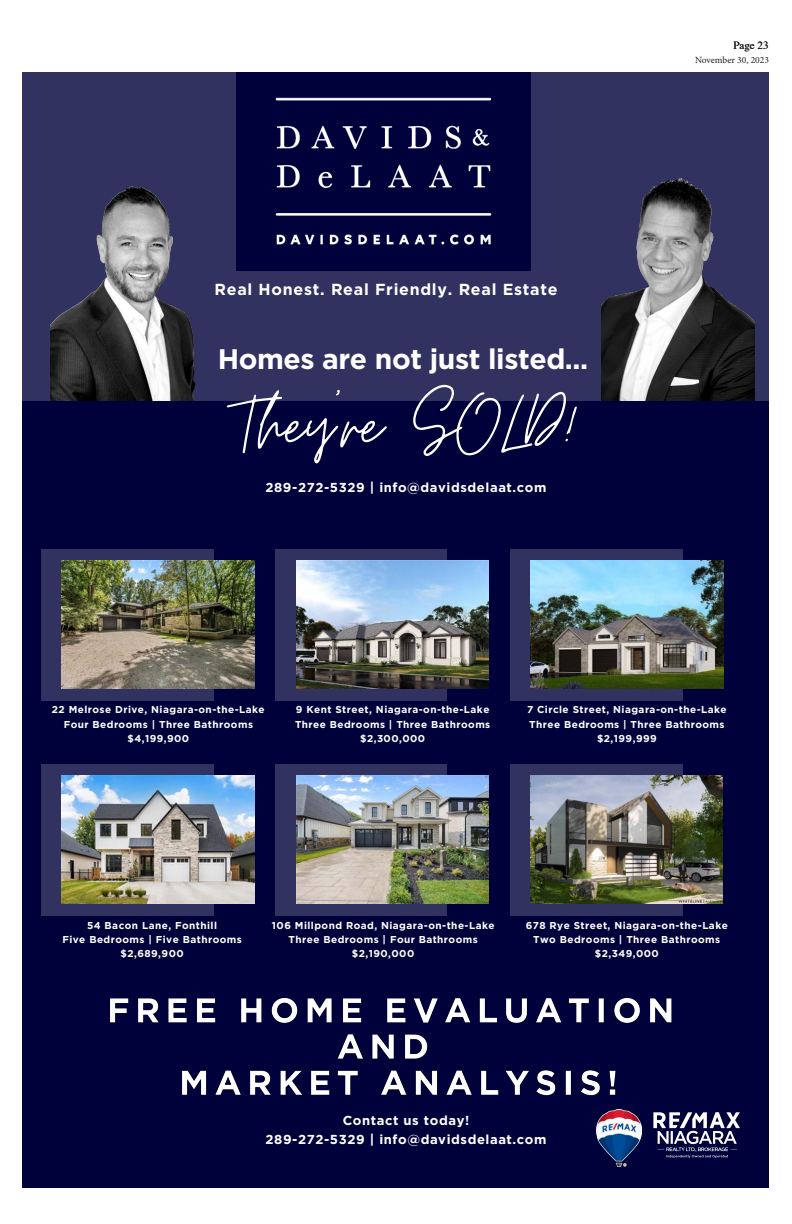
<style>
.page{position:relative;width:792px;height:1224px;background:#fff}
.page>*{position:absolute;margin:0;border:0;box-sizing:border-box;transform-origin:0 0}
.t1{font:88.3px "Moon Time";letter-spacing:-.015em;color:#fff}
.t2{font:700 28.2px "Gotham";letter-spacing:-.015em;color:#fff}
.t3{font:700 16px "Gotham";letter-spacing:.045em;color:#fff}
.t4{font:700 13px/18.8px "Gotham";letter-spacing:.045em;color:#fff;text-align:center}
.Folio_Line{font:11px "Times";color:#231f20}
.t5{font:700 10px/14.2px "Gotham";letter-spacing:.045em;color:#fff;text-align:center}
.Folio_Line-2{font:9.5px "Minion Pro";color:#231f20}
</style>
<div class="page">
<div style="left:22px;top:72px;width:747px;height:1116px;background:#00003b"></div>
<div style="left:22px;top:72px;width:747px;height:328px;background:#323261"></div>
<img style="left:236px;top:72px;width:294px;height:199px">
<div style="left:42px;top:549px;width:172px;height:152px;background:#323261"></div>
<img style="left:62px;top:561px;width:193px;height:128px">
<div style="left:276px;top:549px;width:171px;height:152px;background:#323261"></div>
<img style="left:296px;top:561px;width:193px;height:128px">
<div style="left:510px;top:549px;width:173px;height:152px;background:#323261"></div>
<img style="left:530px;top:561px;width:193px;height:128px">
<div style="left:42px;top:764px;width:172px;height:152px;background:#323261"></div>
<img style="left:62px;top:776px;width:193px;height:128px">
<div style="left:276px;top:764px;width:171px;height:152px;background:#323261"></div>
<img style="left:296px;top:776px;width:193px;height:128px">
<div style="left:510px;top:764px;width:173px;height:151px;background:#323261"></div>
<img style="left:530px;top:775px;width:193px;height:129px">
<img style="left:596px;top:1109px;width:45px;height:58px">
<img style="left:653px;top:1112px;width:87px;height:46px">
<img style="left:602px;top:178px;width:153px;height:223px">
<img style="left:51px;top:186px;width:145px;height:214px">
<img style="left:110px;top:998px;width:562px;height:98px">
<p class="t3" style="left:215px;top:278px;width:345px">Real Honest. Real Friendly. Real Estate</p>
<p class="t2" style="left:218px;top:341px;width:372px">Homes are not just listed...</p>
<p class="t1" style="left:235px;top:373px;width:347px">They’re SOLD!</p>
<p class="t4" style="left:266px;top:478px;width:282px">289-272-5329 | info@davidsdelaat.com</p>
<p class="Folio_Line" style="left:733px;top:35px;width:37px">Page 23</p>
<p class="Folio_Line-2" style="left:695px;top:54px;width:75px">November 30, 2023</p>
<p class="t5" style="left:52px;top:703px;width:214px">22 Melrose Drive, Niagara-on-the-Lake<br>Four Bedrooms | Three Bathrooms $4,199,900</p>
<p class="t5" style="left:295px;top:703px;width:197px">9 Kent Street, Niagara-on-the-Lake<br>Three Bedrooms | Three Bathrooms $2,300,000</p>
<p class="t5" style="left:527px;top:703px;width:201px">7 Circle Street, Niagara-on-the-Lake<br>Three Bedrooms | Three Bathrooms $2,199,999</p>
<p class="t5" style="left:62px;top:918px;width:181px">54 Bacon Lane, Fonthill<br>Five Bedrooms | Five Bathrooms $2,689,900</p>
<p class="t5" style="left:272px;top:918px;width:224px">106 Millpond Road, Niagara-on-the-Lake<br>Three Bedrooms | Four Bathrooms $2,190,000</p>
<p class="t5" style="left:526px;top:918px;width:204px">678 Rye Street, Niagara-on-the-Lake<br>Two Bedrooms | Three Bathrooms $2,349,000</p>
<p class="t4" style="left:266px;top:1111px;width:282px">Contact us today!<br>289-272-5329 | info@davidsdelaat.com</p>
</div>
